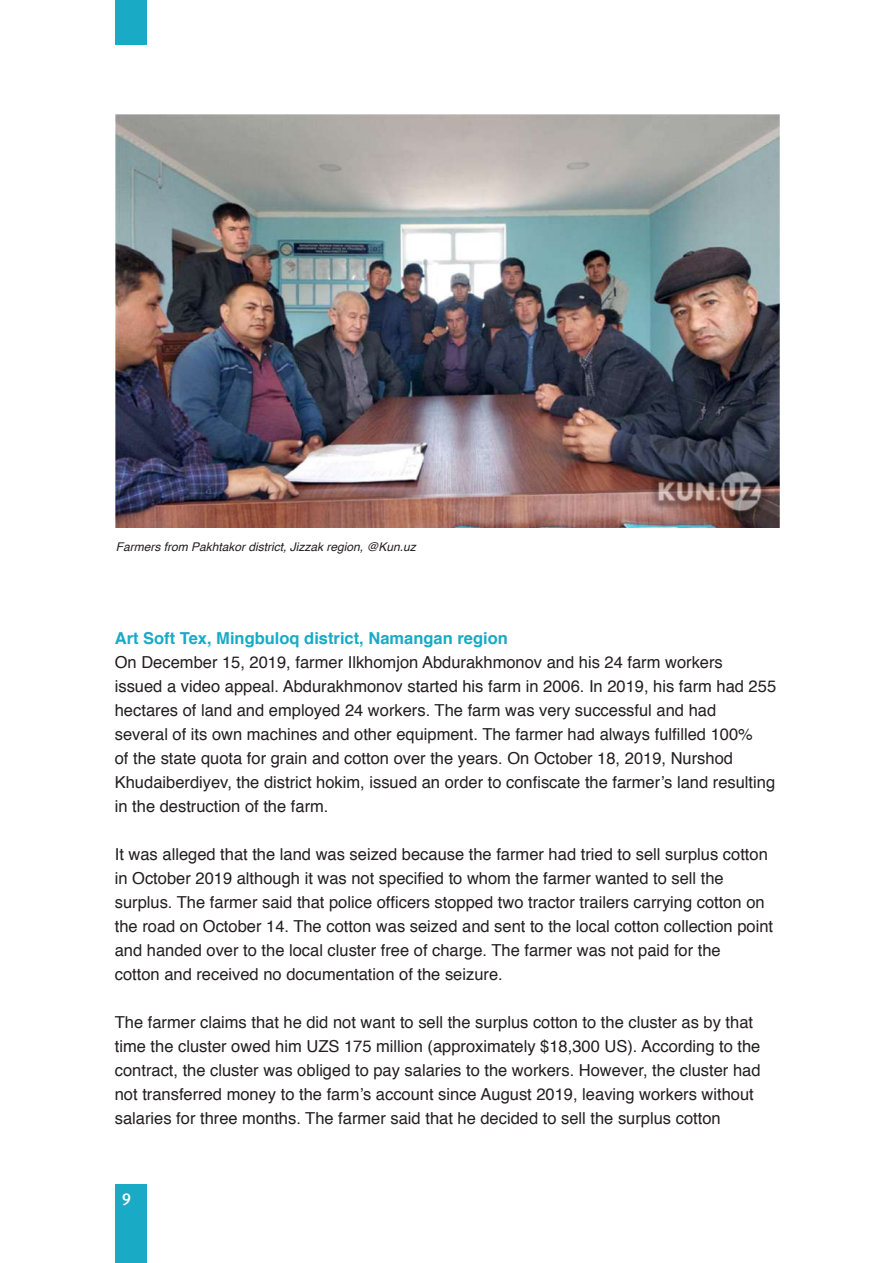
<style>
.page{position:relative;width:893px;height:1263px;background:#fff}
.page>*{position:absolute;margin:0;border:0;box-sizing:border-box;transform-origin:0 0}
.t1{font:16.5px/24px "Helvetica";color:#231f20}
.t2{font:700 16.5px "Helvetica";color:#19aac5}
.t3{font:500 16.5px "Meta Plus";color:#fff}
.t4{font:italic 12px "Helvetica";color:#231f20}
</style>
<div class="page">
<div style="left:115px;top:1184px;width:31px;height:79px;background:#19aac5"></div>
<div style="left:115px;top:0;width:31px;height:45px;background:#19aac5"></div>
<img style="left:116px;top:115px;width:663px;height:412px">
<p class="t4" style="left:116px;top:538px;width:302px">Farmers from Pakhtakor district, Jizzak region, @Kun.uz</p>
<p class="t2" style="left:115px;top:625px;width:394px">Art Soft Tex, Mingbuloq district, Namangan region</p>
<p class="t1" style="left:115px;top:651px;width:663px">On December 15, 2019, farmer Ilkhomjon Abdurakhmonov and his 24 farm workers<br>issued a video appeal. Abdurakhmonov started his farm in 2006. In 2019, his farm had 255 hectares of land and employed 24 workers. The farm was very successful and had<br>several of its own machines and other equipment. The farmer had always fulfilled 100%<br>of the state quota for grain and cotton over the years. On October 18, 2019, Nurshod Khudaiberdiyev, the district hokim, issued an order to confiscate the farmer’s land resulting in the destruction of the farm.</p>
<p class="t1" style="left:115px;top:843px;width:660px">It was alleged that the land was seized because the farmer had tried to sell surplus cotton in October 2019 although it was not specified to whom the farmer wanted to sell the surplus. The farmer said that police officers stopped two tractor trailers carrying cotton on the road on October 14. The cotton was seized and sent to the local cotton collection point and handed over to the local cluster free of charge. The farmer was not paid for the<br>cotton and received no documentation of the seizure.</p>
<p class="t1" style="left:115px;top:1011px;width:647px">The farmer claims that he did not want to sell the surplus cotton to the cluster as by that time the cluster owed him UZS 175 million (approximately $18,300 US). According to the contract, the cluster was obliged to pay salaries to the workers. However, the cluster had not transferred money to the farm’s account since August 2019, leaving workers without salaries for three months. The farmer said that he decided to sell the surplus cotton</p>
<p class="t3" style="left:122px;top:1186px;width:11px">9</p>
</div>
